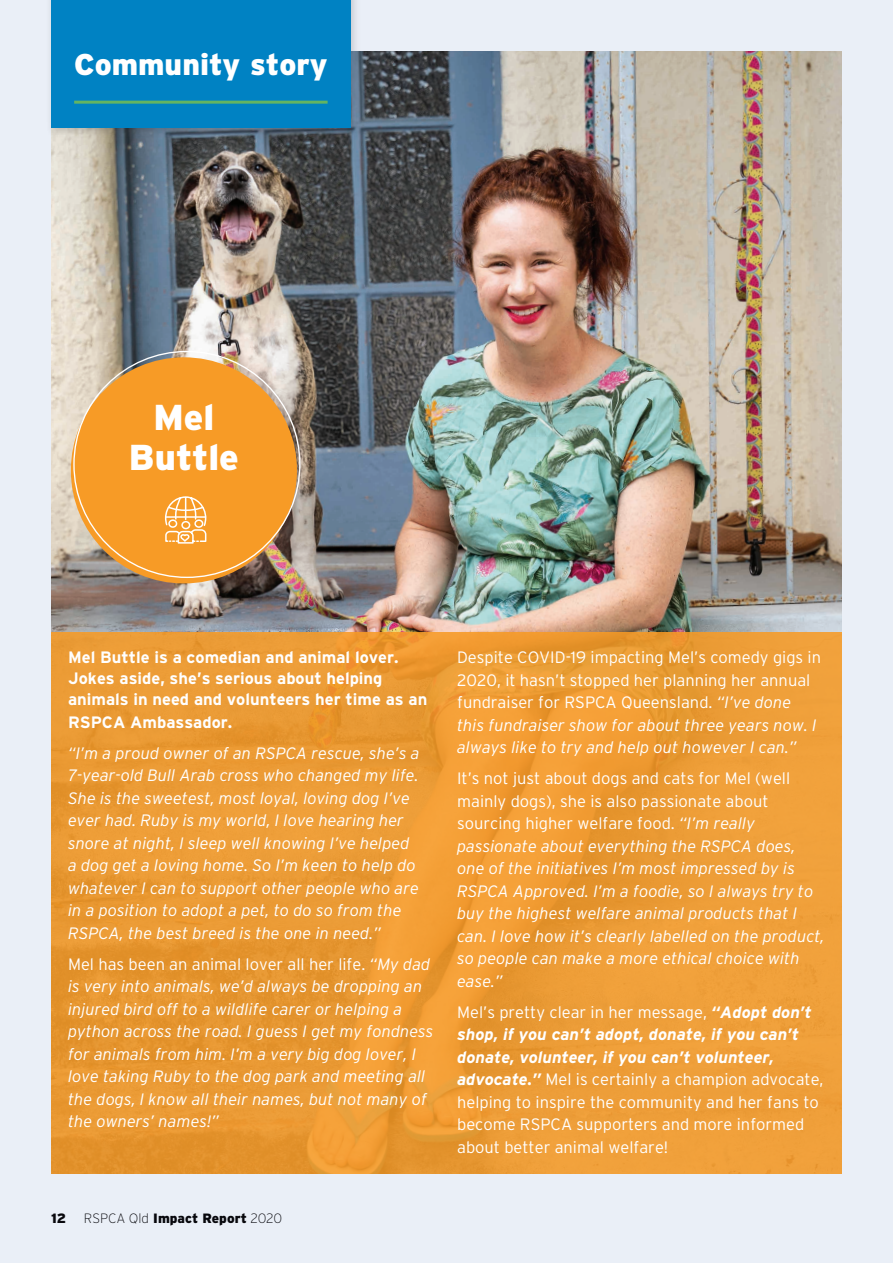
<style>
.page{position:relative;width:893px;height:1263px;background:#eaeff7}
.page>*{position:absolute;margin:0;border:0;box-sizing:border-box;transform-origin:0 0}
.t1{font:900 36px "Interstate";color:#fff}
.t2{font:900 30px "Interstate";color:#fff}
.t3{font:italic 300 16.5px/22.5px "Interstate";color:#fff}
.t4{font:300 16.5px/22.5px "Interstate";color:#fff}
.t5{font:700 16.5px/21px "Interstate";color:#fff}
.t6{font:200 13.5px "Interstate";color:#08080d}
.t7{font:900 13.5px "Interstate";color:#08080d}
.s1{font-style:normal}
.s2{font-weight:900}
.s3{font-style:italic}
.s4{font-weight:700;font-style:italic}
</style>
<div class="page">
<img style="left:51px;top:51px;width:791px;height:581px">
<div style="left:51px;top:632px;width:791px;height:542px;background:#ed9c36"></div>
<div style="left:45px;top:0;width:317px;height:139px;background:#231f20;opacity:.2"></div>
<div style="left:51px;top:0;width:300px;height:128px;background:#0082c3"></div>
<hr style="left:74px;top:101px;width:254px;height:3px;background:#63b462">
<div style="left:71px;top:357px;width:226px;height:226px;background:#f79b26;border-radius:50%"></div>
<svg style="left:164px;top:496px;width:43px;height:48px"></svg>
<p class="t2" style="left:74px;top:47px;width:255px">Community story</p>
<p class="t1" style="left:153px;top:397px;width:62px">Mel</p>
<p class="t1" style="left:129px;top:437px;width:111px">Buttle</p>
<p class="t5" style="left:68px;top:647px;width:361px">Mel Buttle is a comedian and animal lover.<br>Jokes aside, she’s serious about helping animals in need and volunteers her time as an</p>
<p class="t5" style="left:68px;top:711px;width:166px">RSPCA Ambassador.</p>
<p class="t3" style="left:68px;top:741px;width:353px">“I’m a proud owner of an RSPCA rescue, she’s a 7-year-old Bull Arab cross who changed my life.<br>She is the sweetest, most loyal, loving dog I’ve ever had. Ruby is my world, I love hearing her snore at night, I sleep well knowing I’ve helped a dog get a loving home. So I’m keen to help do whatever I can to support other people who are in a position to adopt a pet, to do so from the RSPCA, the best breed is the one in need.”</p>
<p class="t3" style="left:68px;top:952px;width:367px"><span class="s1">Mel has been an animal lover all her life.</span> “My dad is very into animals, we’d always be dropping an injured bird off to a wildlife carer or helping a python across the road. I guess I get my fondness for animals from him. I’m a very big dog lover, I love taking Ruby to the dog park and meeting all the dogs, I know all their names, but not many of the owners’ names!”</p>
<p class="t7" style="left:51px;top:1210px;width:17px">12</p>
<p class="t6" style="left:84px;top:1211px;width:200px">RSPCA Qld <span class="s2">Impact Report</span> 2020</p>
<p class="t4" style="left:457px;top:646px;width:365px">Despite COVID-19 impacting Mel’s comedy gigs in 2020, it hasn’t stopped her planning her annual fundraiser for RSPCA Queensland. <span class="s3">“I’ve done this fundraiser show for about three years now. I always like to try and help out however I can.”</span></p>
<p class="t3" style="left:457px;top:767px;width:369px"><span class="s1">It’s not just about dogs and cats for Mel (well mainly dogs), she is also passionate about sourcing higher welfare food.</span> “I’m really passionate about everything the RSPCA does, one of the initiatives I’m most impressed by is RSPCA Approved. I’m a foodie, so I always try to buy the highest welfare animal products that I can. I love how it’s clearly labelled on the product, so people can make a more ethical choice with ease.”</p>
<p class="t4" style="left:457px;top:1000px;width:368px">Mel’s pretty clear in her message, <span class="s4">“Adopt don’t shop, if you can’t adopt, donate, if you can’t donate, volunteer, if you can’t volunteer, advocate.”</span> Mel is certainly a champion advocate, helping to inspire the community and her fans to become RSPCA supporters and more informed about better animal welfare!</p>
</div>
